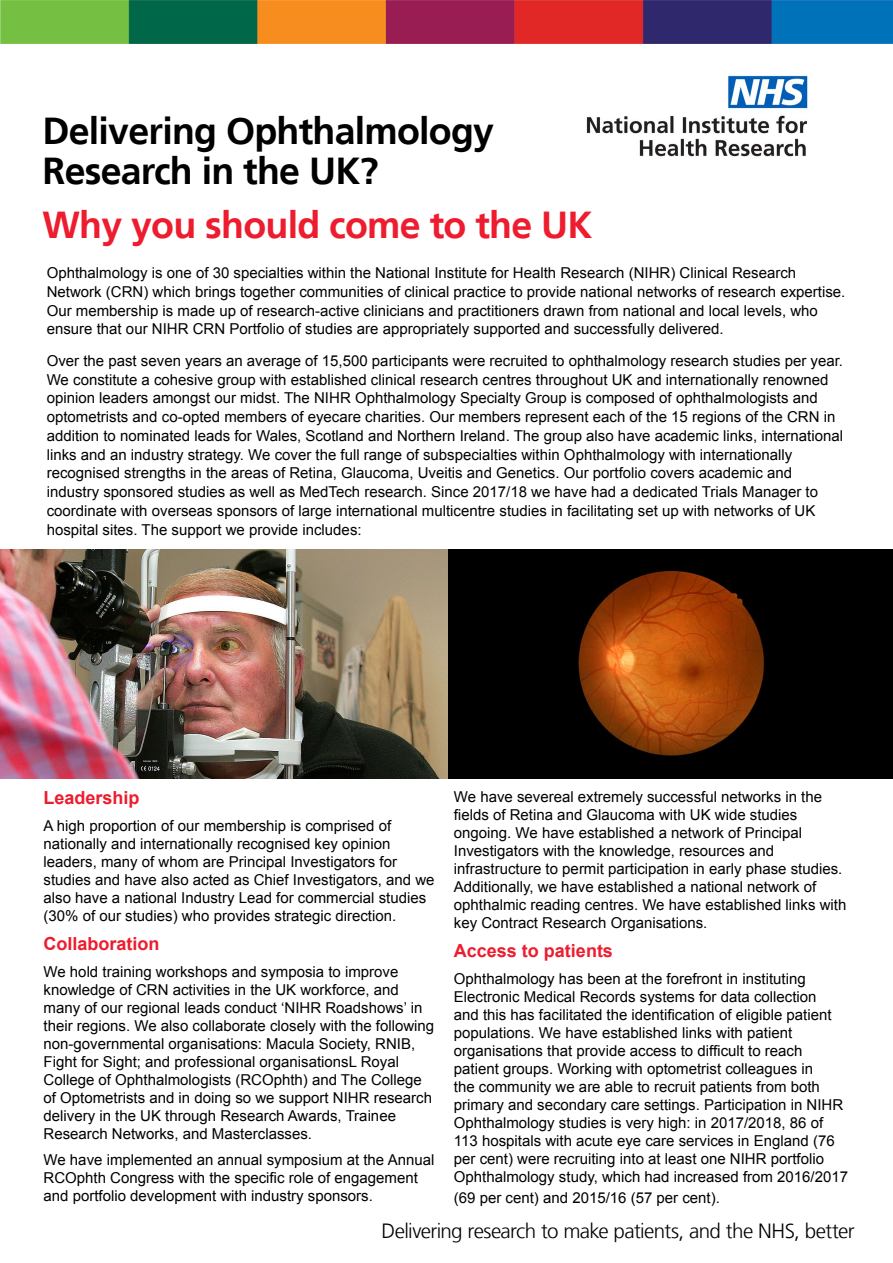
<style>
.page{position:relative;width:893px;height:1263px;background:#fff}
.page>*{position:absolute;margin:0;border:0;box-sizing:border-box;transform-origin:0 0}
.t1{font:700 37.5px/40.5px "Frutiger LT";letter-spacing:-.02em;color:#000}
.t2{font:700 37.5px "Frutiger LT";letter-spacing:-.02em;color:#ed1c2e}
.t3{font:300 20.55px "Frutiger LT";letter-spacing:-.03em;color:#000}
.t4{font:700 18px "Arial";color:#ed1c2e}
.t5{font:15px/18px "Arial";color:#000}
</style>
<div class="page">
<img style="left:0;top:0;width:893px;height:43px">
<img style="left:586px;top:75px;width:222px;height:82px">
<img style="left:0;top:550px;width:448px;height:228px">
<img style="left:448px;top:550px;width:445px;height:228px">
<h1 class="t1" style="left:43px;top:111px;width:453px">Delivering Ophthalmology<br>Research in the UK?</h1>
<h1 class="t2" style="left:43px;top:203px;width:551px">Why you should come to the UK</h1>
<p class="t5" style="left:47px;top:264px;width:800px;line-height:18.8px">Ophthalmology is one of 30 specialties within the National Institute for Health Research (NIHR) Clinical Research Network (CRN) which brings together communities of clinical practice to provide national networks of research expertise.<br>Our membership is made up of research-active clinicians and practitioners drawn from national and local levels, who ensure that our NIHR CRN Portfolio of studies are appropriately supported and successfully delivered.</p>
<p class="t5" style="left:47px;top:351px;width:798px;line-height:18.8px">Over the past seven years an average of 15,500 participants were recruited to ophthalmology research studies per year.<br>We constitute a cohesive group with established clinical research centres throughout UK and internationally renowned opinion leaders amongst our midst. The NIHR Ophthalmology Specialty Group is composed of ophthalmologists and optometrists and co-opted members of eyecare charities. Our members represent each of the 15 regions of the CRN in addition to nominated leads for Wales, Scotland and Northern Ireland. The group also have academic links, international links and an industry strategy. We cover the full range of subspecialties within Ophthalmology with internationally recognised strengths in the areas of Retina, Glaucoma, Uveitis and Genetics. Our portfolio covers academic and industry sponsored studies as well as MedTech research. Since 2017/18 we have had a dedicated Trials Manager to coordinate with overseas sponsors of large international multicentre studies in facilitating set up with networks of UK hospital sites. The support we provide includes:</p>
<p class="t4" style="left:44px;top:786px;width:98px">Leadership</p>
<p class="t5" style="left:44px;top:816px;width:393px">A high proportion of our membership is comprised of nationally and internationally recognised key opinion leaders, many of whom are Principal Investigators for studies and have also acted as Chief Investigators, and we also have a national Industry Lead for commercial studies (30% of our studies) who provides strategic direction.</p>
<p class="t4" style="left:44px;top:932px;width:118px">Collaboration</p>
<p class="t5" style="left:44px;top:962px;width:392px">We hold training workshops and symposia to improve knowledge of CRN activities in the UK workforce, and many of our regional leads conduct ‘NIHR Roadshows’ in their regions. We also collaborate closely with the following non-governmental organisations: Macula Society, RNIB, Fight for Sight; and professional organisationsL Royal College of Ophthalmologists (RCOphth) and The College of Optometrists and in doing so we support NIHR research delivery in the UK through Research Awards, Trainee Research Networks, and Masterclasses.</p>
<p class="t5" style="left:44px;top:1151px;width:392px">We have implemented an annual symposium at the Annual<br>RCOphth Congress with the specific role of engagement and portfolio development with industry sponsors.</p>
<p class="t5" style="left:454px;top:788px;width:394px">We have severeal extremely successful networks in the fields of Retina and Glaucoma with UK wide studies ongoing. We have established a network of Principal Investigators with the knowledge, resources and infrastructure to permit participation in early phase studies.<br>Additionally, we have established a national network of ophthalmic reading centres. We have established links with key Contract Research Organisations.</p>
<p class="t4" style="left:454px;top:939px;width:161px">Access to patients</p>
<p class="t5" style="left:454px;top:970px;width:396px">Ophthalmology has been at the forefront in instituting Electronic Medical Records systems for data collection<br>and this has facilitated the identification of eligible patient populations. We have established links with patient organisations that provide access to difficult to reach patient groups. Working with optometrist colleagues in<br>the community we are able to recruit patients from both primary and secondary care settings. Participation in NIHR Ophthalmology studies is very high: in 2017/2018, 86 of 113 hospitals with acute eye care services in England (76 per cent) were recruiting into at least one NIHR portfolio Ophthalmology study, which had increased from 2016/2017</p>
<p class="t5" style="left:454px;top:1189px;width:267px">(69 per cent) and 2015/16 (57 per cent).</p>
<h2 class="t3" style="left:382px;top:1219px;width:475px">Delivering research to make patients, and the NHS, better</h2>
</div>
